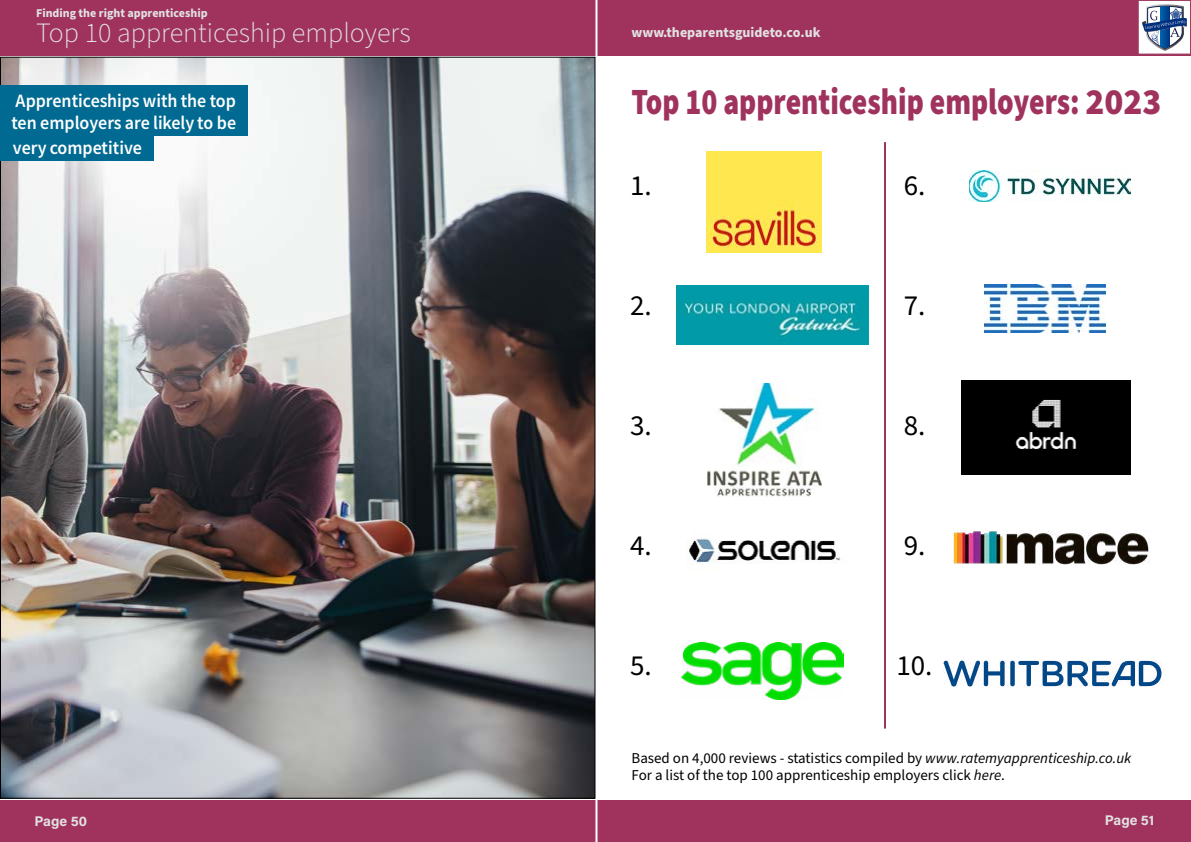
<style>
.page{position:relative;width:1191px;height:842px;background:#fff}
.page>*{position:absolute;margin:0;border:0;box-sizing:border-box;transform-origin:0 0}
.t1{font:900 37px "Source Sans Pro";color:#a0335e;scale:.8 1}
.t2{font:29px "Source Sans Pro";color:#000}
.t3{font:300 28px "Source Sans Pro";color:#e1e1e1}
.t4{font:18.9px/23.7px "Source Sans Variable";color:#fff;text-align:justify;scale:.95 1}
.t5{font:15px/17px "Source Sans Pro";color:#000}
.t6{font:700 14px "Source Sans Pro";color:#e1e1e1}
.t7{font:700 14px "Acumin Pro";color:#e1e1e1}
.t8{font:700 12px "Source Sans Pro";color:#e1e1e1}
.s1{font-style:italic}
</style>
<div class="page">
<div style="left:0;top:0;width:1191px;height:55px;background:#a0335e"></div>
<div style="left:0;top:801px;width:1191px;height:41px;background:#a0335e"></div>
<hr style="left:595px;top:0;width:2px;height:842px;background:#fff">
<div style="left:1138px;top:0;width:52px;height:54px;background:#fff"></div>
<svg style="left:1142px;top:4px;width:45px;height:47px"></svg>
<div style="left:1137px;top:0;width:54px;height:55px;border:1px solid #a04162"></div>
<img style="left:2px;top:59px;width:591px;height:738px">
<div style="left:0;top:85px;width:247px;height:30px;background:#006a92"></div>
<div style="left:0;top:112px;width:247px;height:24px;background:#006a92"></div>
<div style="left:0;top:136px;width:153px;height:25px;background:#006a92"></div>
<img style="left:984px;top:284px;width:121px;height:49px">
<img style="left:961px;top:380px;width:169px;height:95px">
<img style="left:676px;top:286px;width:192px;height:58px">
<img style="left:686px;top:538px;width:155px;height:26px">
<img style="left:682px;top:643px;width:161px;height:57px">
<img style="left:943px;top:660px;width:219px;height:26px">
<img style="left:706px;top:152px;width:115px;height:100px">
<img style="left:953px;top:531px;width:197px;height:33px">
<hr style="left:884px;top:142px;width:2px;height:587px;background:#a0335e">
<img style="left:706px;top:383px;width:115px;height:113px">
<img style="left:969px;top:171px;width:161px;height:31px">
<p class="t8" style="left:36px;top:4px;width:173px">Finding the right apprenticeship</p>
<h3 class="t3" style="left:36px;top:14px;width:376px">Top 10 apprenticeship employers</h3>
<p class="t6" style="left:631px;top:23px;width:190px">www.theparentsguideto.co.uk</p>
<p class="t4" style="left:11px;top:89px;width:238px">Apprenticeships with the top ten employers are likely to be very competitive</p>
<h1 class="t1" style="left:631px;top:77px;width:664px">Top 10 apprenticeship employers: 2023</h1>
<h2 class="t2" style="left:630px;top:166px;width:23px">1.</h2>
<h2 class="t2" style="left:903px;top:166px;width:23px">6.</h2>
<h2 class="t2" style="left:630px;top:286px;width:23px">2.</h2>
<h2 class="t2" style="left:903px;top:286px;width:23px">7.</h2>
<h2 class="t2" style="left:630px;top:406px;width:23px">3.</h2>
<h2 class="t2" style="left:903px;top:406px;width:23px">8.</h2>
<h2 class="t2" style="left:630px;top:526px;width:23px">4.</h2>
<h2 class="t2" style="left:903px;top:526px;width:23px">9.</h2>
<h2 class="t2" style="left:630px;top:646px;width:23px">5.</h2>
<h2 class="t2" style="left:896px;top:646px;width:38px">10.</h2>
<p class="t5" style="left:631px;top:749px;width:501px">Based on 4,000 reviews - statistics compiled by <span class="s1">www.ratemyapprenticeship.co.uk<br></span>For a list of the top 100 apprenticeship employers click <span class="s1">here</span>.</p>
<p class="t7" style="left:35px;top:811px;width:54px">Page 50</p>
<p class="t7" style="left:1104px;top:810px;width:51px">Page 51</p>
</div>
